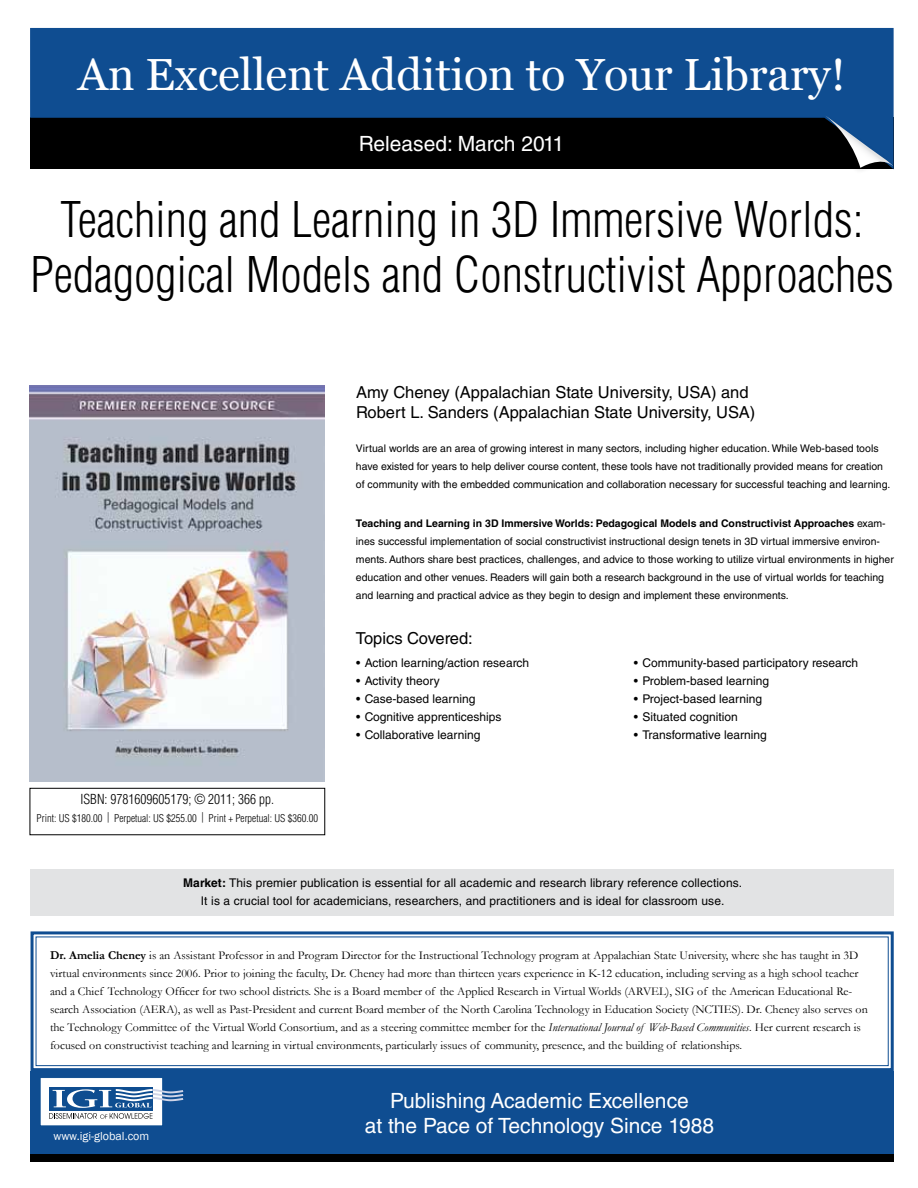
<style>
.page{position:relative;width:918px;height:1188px;background:#fff}
.page>*{position:absolute;margin:0;border:0;box-sizing:border-box;transform-origin:0 0}
.t1{font:300 condensed 48px/55.5px "Helvetica LT Std";color:#000;text-align:center}
.t2{font:45px "Vani";color:#fff}
.t3{font:21px/25.2px "Helvetica LT Std";color:#fff;text-align:center}
.t4{font:16.5px/19.8px "Helvetica LT Std";color:#000}
.t5{font:300 condensed 13.5px "Helvetica LT Std";color:#000}
.t6{font:12px/18px "Garamond";color:#000}
.t7{font:12px/18px "Helvetica LT Std";color:#000;text-align:center}
.t8{font:12px "Franklin Gothic";color:#fff}
.t9{font:10.5px/18px "Helvetica LT Std";color:#000}
.t10{font:300 condensed 10.5px "Helvetica LT Std";color:#000}
.s1{font-weight:700}
.s2{font-style:italic}
</style>
<div class="page">
<div style="left:31px;top:870px;width:863px;height:46px;background:#e2e3e4"></div>
<div style="left:30px;top:1071px;width:864px;height:83px;background:#0f4d91"></div>
<div style="left:40px;top:1078px;width:123px;height:48px;background:#fff"></div>
<div style="left:40px;top:1077px;width:123px;height:49px;border:1px solid #0e4d90"></div>
<div style="left:49px;top:1087px;width:103px;height:23px;background:#0e4d90"></div>
<svg style="left:49px;top:1089px;width:134px;height:30px"></svg>
<svg style="left:30px;top:28px;width:864px;height:141px;background:#09325f"></svg>
<div style="left:816px;top:111px;width:78px;height:63px;background:#000;opacity:.2"></div>
<svg style="left:824px;top:115px;width:69px;height:53px;background:#2f4d6d"></svg>
<svg style="left:30px;top:931px;width:864px;height:140px"></svg>
<div style="left:36px;top:936px;width:853px;height:130px;border:1px solid #0f4d91"></div>
<img style="left:29px;top:386px;width:296px;height:395px">
<div style="left:30px;top:788px;width:295px;height:47px;border:1px solid #000"></div>
<div style="left:30px;top:1154px;width:864px;height:8px;background:#000"></div>
<h2 class="t2" style="left:78px;top:48px;width:769px">An Excellent Addition to Your Library!</h2>
<h3 class="t3" style="left:359px;top:131px;width:207px">Released: March 2011</h3>
<h1 class="t1" style="left:30px;top:191px;width:865px">Teaching and Learning in 3D Immersive Worlds:<br>Pedagogical Models and Constructivist Approaches</h1>
<p class="t5" style="left:81px;top:791px;width:195px">ISBN: 9781609605179; © 2011; 366 pp.</p>
<p class="t10" style="left:37px;top:811px;width:283px">Print: US $180.00 | Perpetual: US $255.00 | Print + Perpetual: US $360.00</p>
<h3 class="t4" style="left:356px;top:382px;width:401px">Amy Cheney (Appalachian State University, USA) and<br>Robert L. Sanders (Appalachian State University, USA)</h3>
<p class="t9" style="left:356px;top:439px;width:536px">Virtual worlds are an area of growing interest in many sectors, including higher education. While Web-based tools have existed for years to help deliver course content, these tools have not traditionally provided means for creation of community with the embedded communication and collaboration necessary for successful teaching and learning.</p>
<p class="t9" style="left:356px;top:514px;width:539px"><span class="s1">Teaching and Learning in 3D Immersive Worlds: Pedagogical Models and Constructivist Approaches</span> exam&shy;ines successful implementation of social constructivist instructional design tenets in 3D virtual immersive environ&shy;ments. Authors share best practices, challenges, and advice to those working to utilize virtual environments in higher education and other venues. Readers will gain both a research background in the use of virtual worlds for teaching and learning and practical advice as they begin to design and implement these environments.</p>
<h3 class="t4" style="left:356px;top:628px;width:118px">Topics Covered:</h3>
<p class="t7" style="left:356px;top:654px;width:174px">• Action learning/action research</p>
<p class="t7" style="left:356px;top:672px;width:85px">• Activity theory</p>
<p class="t7" style="left:356px;top:690px;width:121px">• Case-based learning</p>
<p class="t7" style="left:356px;top:708px;width:147px">• Cognitive apprenticeships</p>
<p class="t7" style="left:356px;top:726px;width:126px">• Collaborative learning</p>
<p class="t7" style="left:634px;top:654px;width:226px">• Community-based participatory research</p>
<p class="t7" style="left:634px;top:672px;width:137px">• Problem-based learning</p>
<p class="t7" style="left:634px;top:690px;width:130px">• Project-based learning</p>
<p class="t7" style="left:634px;top:708px;width:105px">• Situated cognition</p>
<p class="t7" style="left:634px;top:726px;width:135px">• Transformative learning</p>
<p class="t7" style="left:183px;top:874px;width:560px"><span class="s1">Market:</span> This premier publication is essential for all academic and research library reference collections.<br>It is a crucial tool for academicians, researchers, and practitioners and is ideal for classroom use.</p>
<p class="t6" style="left:50px;top:946px;width:819px"><span class="s1">Dr. Amelia Cheney</span> is an Assistant Professor in and Program Director for the Instructional Technology program at Appalachian State University, where she has taught in 3D virtual environments since 2006. Prior to joining the faculty, Dr. Cheney had more than thirteen years experience in K-12 education, including serving as a high school teacher and a Chief Technology Officer for two school districts. She is a Board member of the Applied Research in Virtual Worlds (ARVEL), SIG of the American Educational Re&shy;search Association (AERA), as well as Past-President and current Board member of the North Carolina Technology in Education Society (NCTIES). Dr. Cheney also serves on the Technology Committee of the Virtual World Consortium, and as a steering committee member for the <span class="s2">International Journal of Web-Based Communities</span>. Her current research is focused on constructivist teaching and learning in virtual environments, particularly issues of community, presence, and the building of relationships.</p>
<p class="t8" style="left:53px;top:1128px;width:97px">www.igi-global.com</p>
<h3 class="t3" style="left:365px;top:1088px;width:351px">Publishing Academic Excellence<br>at the Pace of Technology Since 1988</h3>
</div>
